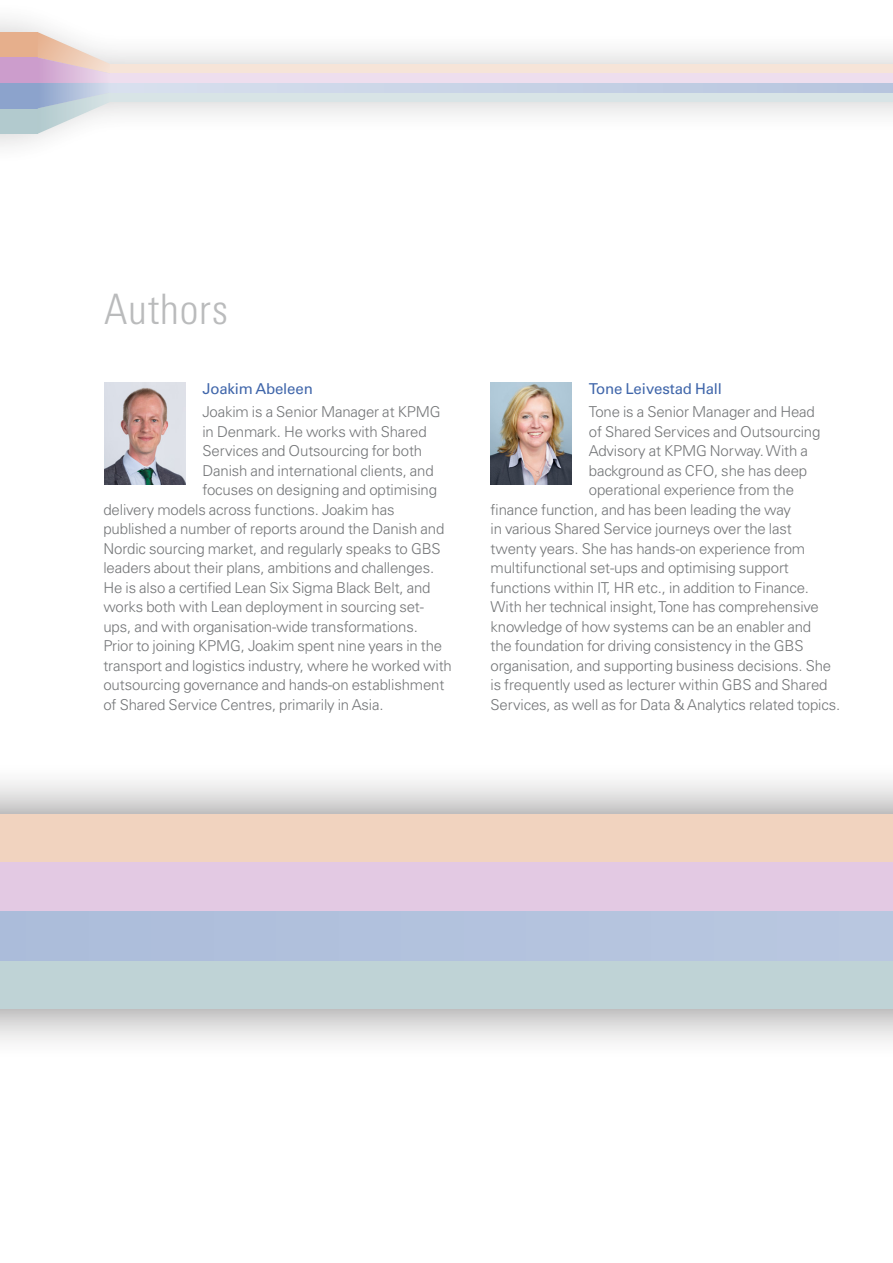
<style>
.page{position:relative;width:893px;height:1263px;background:#fff}
.page>*{position:absolute;margin:0;border:0;box-sizing:border-box;transform-origin:0 0}
.page_heading{font:300 condensed 42px "Univers LT Std";letter-spacing:.02em;color:#babbbc}
.Body_text_10pt{font:300 15px "Univers LT Std";letter-spacing:-.01em;color:#747678}
.para_heading{font:15px "Univers LT Std";letter-spacing:-.01em;color:#4066aa}
</style>
<div class="page">
<div style="left:0;top:0;width:893px;height:167px;background:#231f20;opacity:.4"></div>
<div style="left:110px;top:64px;width:783px;height:10px;background:#f6e4d8"></div>
<div style="left:110px;top:92px;width:783px;height:10px;background:#d8e4e6"></div>
<svg style="left:110px;top:83px;width:783px;height:10px;background:#c7d2e6"></svg>
<div style="left:0;top:108px;width:38px;height:26px;background:#b2cace"></div>
<div style="left:0;top:32px;width:38px;height:26px;background:#e6af8c"></div>
<div style="left:0;top:83px;width:38px;height:25px;background:#8ca3cc"></div>
<div style="left:110px;top:73px;width:783px;height:10px;background:#eedeee"></div>
<div style="left:0;top:58px;width:38px;height:25px;background:#cc9dcc"></div>
<svg style="left:38px;top:32px;width:72px;height:102px"></svg>
<div style="left:0;top:600px;width:893px;height:622px;background:#231f20;opacity:.6"></div>
<div style="left:0;top:814px;width:893px;height:50px;background:#f1d3bf"></div>
<div style="left:0;top:959px;width:893px;height:49px;background:#bfd3d6"></div>
<div style="left:0;top:910px;width:893px;height:50px;background:#b2c2dd"></div>
<div style="left:0;top:863px;width:893px;height:48px;background:#e3c9e3"></div>
<img style="left:104px;top:383px;width:81px;height:101px">
<img style="left:490px;top:383px;width:82px;height:101px">
<p class="page_heading" style="left:104px;top:284px;width:126px">Authors</p>
<p class="para_heading" style="left:202px;top:379px;width:112px">Joakim Abeleen</p>
<p class="Body_text_10pt" style="left:202px;top:403px;width:240px">Joakim is a Senior Manager at KPMG</p>
<p class="Body_text_10pt" style="left:202px;top:422px;width:226px">in Denmark. He works with Shared</p>
<p class="Body_text_10pt" style="left:202px;top:442px;width:221px">Services and Outsourcing for both</p>
<p class="Body_text_10pt" style="left:202px;top:461px;width:233px">Danish and international clients, and</p>
<p class="Body_text_10pt" style="left:202px;top:481px;width:236px">focuses on designing and optimising</p>
<p class="Body_text_10pt" style="left:103px;top:500px;width:293px">delivery models across functions. Joakim has</p>
<p class="Body_text_10pt" style="left:103px;top:520px;width:342px">published a number of reports around the Danish and</p>
<p class="Body_text_10pt" style="left:103px;top:539px;width:339px">Nordic sourcing market, and regularly speaks to GBS</p>
<p class="Body_text_10pt" style="left:103px;top:559px;width:332px">leaders about their plans, ambitions and challenges.</p>
<p class="Body_text_10pt" style="left:103px;top:578px;width:329px">He is also a certified Lean Six Sigma Black Belt, and</p>
<p class="Body_text_10pt" style="left:103px;top:598px;width:322px">works both with Lean deployment in sourcing set-</p>
<p class="Body_text_10pt" style="left:103px;top:617px;width:316px">ups, and with organisation-wide transformations.</p>
<p class="Body_text_10pt" style="left:103px;top:637px;width:340px">Prior to joining KPMG, Joakim spent nine years in the</p>
<p class="Body_text_10pt" style="left:103px;top:656px;width:350px">transport and logistics industry, where he worked with</p>
<p class="Body_text_10pt" style="left:103px;top:676px;width:342px">outsourcing governance and hands-on establishment</p>
<p class="Body_text_10pt" style="left:103px;top:695px;width:282px">of Shared Service Centres, primarily in Asia.</p>
<p class="para_heading" style="left:589px;top:379px;width:135px">Tone Leivestad Hall</p>
<p class="Body_text_10pt" style="left:589px;top:403px;width:228px">Tone is a Senior Manager and Head</p>
<p class="Body_text_10pt" style="left:589px;top:422px;width:233px">of Shared Services and Outsourcing</p>
<p class="Body_text_10pt" style="left:589px;top:442px;width:221px">Advisory at KPMG Norway. With a</p>
<p class="Body_text_10pt" style="left:589px;top:461px;width:220px">background as CFO, she has deep</p>
<p class="Body_text_10pt" style="left:589px;top:481px;width:207px">operational experience from the</p>
<p class="Body_text_10pt" style="left:490px;top:500px;width:302px">finance function, and has been leading the way</p>
<p class="Body_text_10pt" style="left:490px;top:520px;width:303px">in various Shared Service journeys over the last</p>
<p class="Body_text_10pt" style="left:490px;top:539px;width:316px">twenty years. She has hands-on experience from</p>
<p class="Body_text_10pt" style="left:490px;top:559px;width:300px">multifunctional set-ups and optimising support</p>
<p class="Body_text_10pt" style="left:490px;top:578px;width:320px">functions within IT, HR etc., in addition to Finance.</p>
<p class="Body_text_10pt" style="left:490px;top:598px;width:330px">With her technical insight, Tone has comprehensive</p>
<p class="Body_text_10pt" style="left:490px;top:617px;width:322px">knowledge of how systems can be an enabler and</p>
<p class="Body_text_10pt" style="left:490px;top:637px;width:315px">the foundation for driving consistency in the GBS</p>
<p class="Body_text_10pt" style="left:490px;top:656px;width:342px">organisation, and supporting business decisions. She</p>
<p class="Body_text_10pt" style="left:490px;top:676px;width:339px">is frequently used as lecturer within GBS and Shared</p>
<p class="Body_text_10pt" style="left:490px;top:695px;width:351px">Services, as well as for Data &amp; Analytics related topics.</p>
</div>
